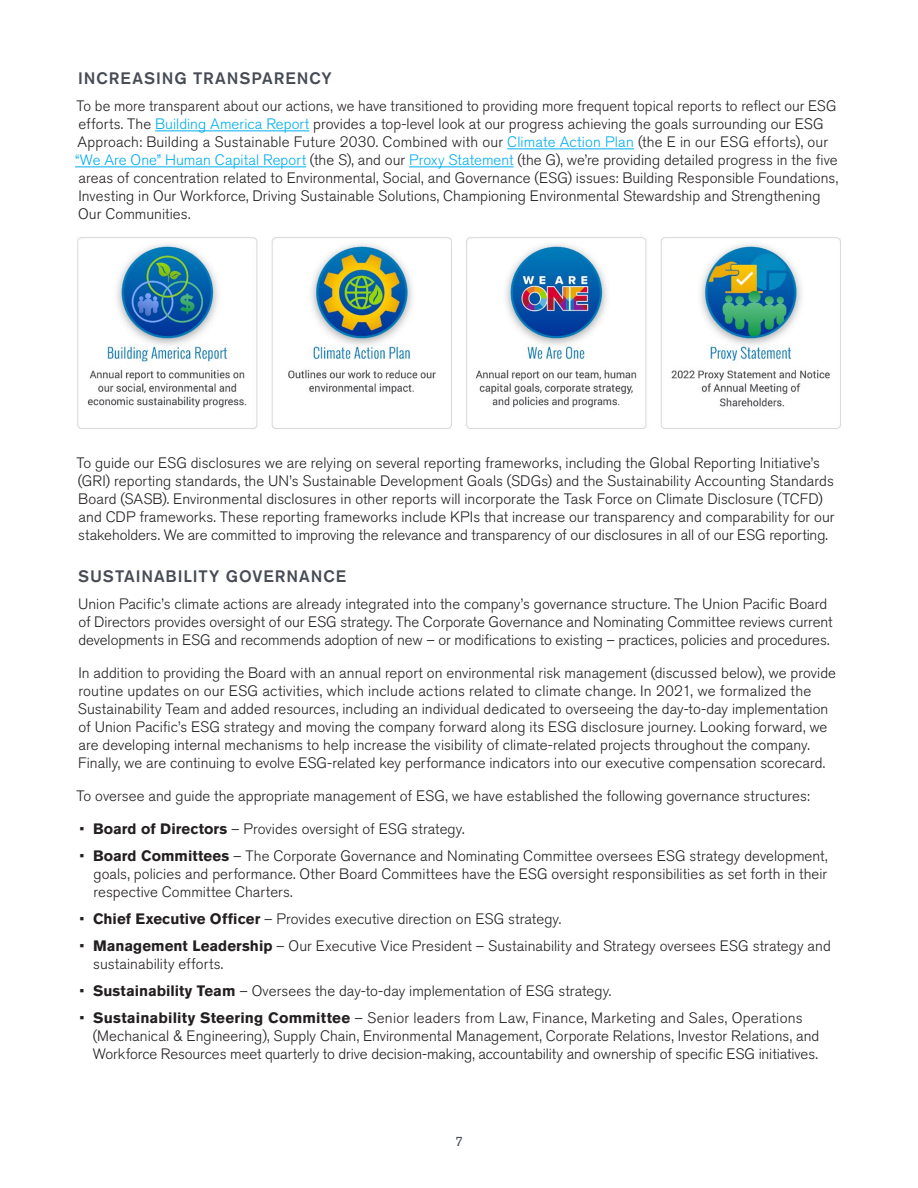
<style>
.page{position:relative;width:918px;height:1188px;background:#fff}
.page>*{position:absolute;margin:0;border:0;box-sizing:border-box;transform-origin:0 0}
.t1{font:500 16.5px "Akzidenz Grotesk BE";letter-spacing:.055em;color:#474c55}
.B2{font:300 15px/18px "Akzidenz Grotesk BE";letter-spacing:.005em;color:#231f20}
.Bulleted_List{font:300 15px/18px "Akzidenz Grotesk BE";letter-spacing:.005em;color:#231f20}
.t2{font:13.5px "Akzidenz Grotesk BE";color:#474c55}
.s1{color:#00aeef}
.s2{font-weight:700}
</style>
<div class="page">
<hr style="left:155px;top:130px;width:154px;height:1px;background:#00aeef">
<hr style="left:507px;top:148px;width:127px;height:1px;background:#00aeef">
<hr style="left:75px;top:166px;width:231px;height:1px;background:#00aeef">
<hr style="left:409px;top:166px;width:105px;height:1px;background:#00aeef">
<img style="left:77px;top:237px;width:764px;height:192px">
<h4 class="t1" style="left:78px;top:68px;width:255px">INCREASING TRANSPARENCY</h4>
<p class="B2" style="left:75px;top:97px;width:765px">To be more transparent about our actions, we have transitioned to providing more frequent topical reports to reflect our ESG efforts. The <span class="s1">Building America Report</span> provides a top-level look at our progress achieving the goals surrounding our ESG Approach: Building a Sustainable Future 2030. Combined with our <span class="s1">Climate Action Plan</span> (the E in our ESG efforts), our <span class="s1">“We Are One” Human Capital Report</span> (the S), and our <span class="s1">Proxy Statement</span> (the G), we’re providing detailed progress in the five areas of concentration related to Environmental, Social, and Governance (ESG) issues: Building Responsible Foundations, Investing in Our Workforce, Driving Sustainable Solutions, Championing Environmental Stewardship and Strengthening Our Communities.</p>
<p class="B2" style="left:76px;top:454px;width:760px">To guide our ESG disclosures we are relying on several reporting frameworks, including the Global Reporting Initiative’s (GRI) reporting standards, the UN’s Sustainable Development Goals (SDGs) and the Sustainability Accounting Standards Board (SASB). Environmental disclosures in other reports will incorporate the Task Force on Climate Disclosure (TCFD) and CDP frameworks. These reporting frameworks include KPIs that increase our transparency and comparability for our stakeholders. We are committed to improving the relevance and transparency of our disclosures in all of our ESG reporting.</p>
<h4 class="t1" style="left:78px;top:566px;width:270px">SUSTAINABILITY GOVERNANCE</h4>
<p class="B2" style="left:78px;top:595px;width:756px">Union Pacific’s climate actions are already integrated into the company’s governance structure. The Union Pacific Board of Directors provides oversight of our ESG strategy. The Corporate Governance and Nominating Committee reviews current developments in ESG and recommends adoption of new – or modifications to existing – practices, policies and procedures.</p>
<p class="B2" style="left:78px;top:664px;width:760px">In addition to providing the Board with an annual report on environmental risk management (discussed below), we provide routine updates on our ESG activities, which include actions related to climate change. In 2021, we formalized the Sustainability Team and added resources, including an individual dedicated to overseeing the day-to-day implementation of Union Pacific’s ESG strategy and moving the company forward along its ESG disclosure journey. Looking forward, we are developing internal mechanisms to help increase the visibility of climate-related projects throughout the company.<br>Finally, we are continuing to evolve ESG-related key performance indicators into our executive compensation scorecard.</p>
<p class="B2" style="left:76px;top:787px;width:735px">To oversee and guide the appropriate management of ESG, we have established the following governance structures:</p>
<p class="Bulleted_List" style="left:80px;top:820px;width:385px">• <span class="s2">Board of Directors</span> – Provides oversight of ESG strategy.</p>
<p class="Bulleted_List" style="left:93px;top:847px;width:736px;text-align:justify;text-indent:-14px">• <span class="s2">Board Committees</span> – The Corporate Governance and Nominating Committee oversees ESG strategy development, goals, policies and performance. Other Board Committees have the ESG oversight responsibilities as set forth in their respective Committee Charters.</p>
<p class="Bulleted_List" style="left:80px;top:910px;width:482px">• <span class="s2">Chief Executive Officer</span> – Provides executive direction on ESG strategy.</p>
<p class="Bulleted_List" style="left:93px;top:937px;width:739px;text-indent:-14px">• <span class="s2">Management Leadership</span> – Our Executive Vice President – Sustainability and Strategy oversees ESG strategy and sustainability efforts.</p>
<p class="Bulleted_List" style="left:80px;top:982px;width:532px">• <span class="s2">Sustainability Team</span> – Oversees the day-to-day implementation of ESG strategy.</p>
<p class="Bulleted_List" style="left:93px;top:1009px;width:728px;text-indent:-13px">• <span class="s2">Sustainability Steering Committee</span> – Senior leaders from Law, Finance, Marketing and Sales, Operations (Mechanical &amp; Engineering), Supply Chain, Environmental Management, Corporate Relations, Investor Relations, and<br>Workforce Resources meet quarterly to drive decision-making, accountability and ownership of specific ESG initiatives.</p>
<p class="t2" style="left:455px;top:1133px;width:9px">7</p>
</div>
